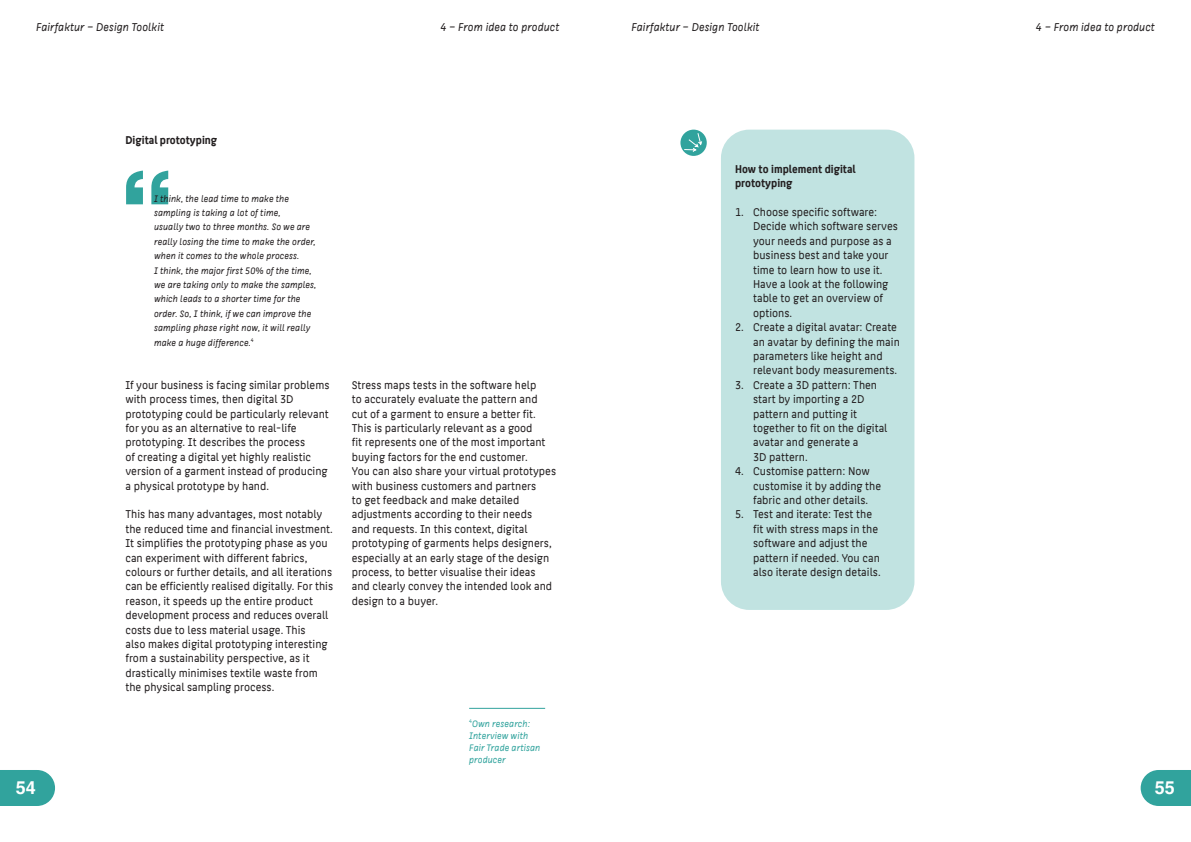
<style>
.page{position:relative;width:1191px;height:842px;background:#fff}
.page>*{position:absolute;margin:0;border:0;box-sizing:border-box;transform-origin:0 0}
.t1{font:101.2px "Krungthep";color:#31a39d}
.t2{font:700 18px "Helvetica";color:#fff}
.t3{font:12px/14.4px "HTW Berlin Office";color:#231f20}
.t4{font:italic 12px "HTW Berlin Office";color:#231f20}
.t5{font:700 12px/14.4px "HTW Berlin Office";color:#231f20}
.t6{font:italic 10px/14.4px "HTW Berlin Office";color:#231f20}
.t7{font:italic 10px/12px "HTW Berlin Office";color:#31a39d}
</style>
<div class="page">
<svg style="left:0;top:770px;width:55px;height:36px;background:#3fa9a3"></svg>
<svg style="left:1140px;top:770px;width:51px;height:36px;background:#43aba5"></svg>
<div style="left:721px;top:130px;width:193px;height:480px;background:#c1e3e1;border-radius:28px"></div>
<hr style="left:469px;top:708px;width:76px;height:1px;background:#31a39d">
<svg style="left:680px;top:130px;width:27px;height:26px"></svg>
<svg style="left:683px;top:132px;width:20px;height:21px"></svg>
<p class="t4" style="left:36px;top:20px;width:130px">Fairfaktur – Design Toolkit</p>
<p class="t4" style="left:631px;top:20px;width:130px">Fairfaktur – Design Toolkit</p>
<p class="t4" style="left:440px;top:20px;width:121px">4 – From idea to product</p>
<p class="t4" style="left:1035px;top:20px;width:121px">4 – From idea to product</p>
<p class="t5" style="left:125px;top:133px;width:93px">Digital prototyping</p>
<h1 class="t1" style="left:118px;top:152px;width:61px">“</h1>
<p class="t6" style="left:154px;top:191px;width:164px">I think, the lead time to make the sampling is taking a lot of time,<br>usually two to three months. So we are really losing the time to make the order, when it comes to the whole process.<br>I think, the major first 50% of the time, we are taking only to make the samples, which leads to a shorter time for the order. So, I think, if we can improve the sampling phase right now, it will really make a huge difference.<sup>4</sup></p>
<p class="t3" style="left:125px;top:378px;width:206px">If your business is facing similar problems with process times, then digital 3D prototyping could be particularly relevant for you as an alternative to real-life prototyping. It describes the process<br>of creating a digital yet highly realistic version of a garment instead of producing a physical prototype by hand.</p>
<p class="t3" style="left:125px;top:507px;width:209px">This has many advantages, most notably the reduced time and financial investment.<br>It simplifies the prototyping phase as you can experiment with different fabrics, colours or further details, and all iterations can be efficiently realised digitally. For this reason, it speeds up the entire product development process and reduces overall costs due to less material usage. This<br>also makes digital prototyping interesting from a sustainability perspective, as it drastically minimises textile waste from the physical sampling process.</p>
<p class="t3" style="left:352px;top:378px;width:206px">Stress maps tests in the software help<br>to accurately evaluate the pattern and cut of a garment to ensure a better fit.<br>This is particularly relevant as a good<br>fit represents one of the most important buying factors for the end customer.<br>You can also share your virtual prototypes with business customers and partners<br>to get feedback and make detailed adjustments according to their needs<br>and requests. In this context, digital prototyping of garments helps designers, especially at an early stage of the design process, to better visualise their ideas and clearly convey the intended look and design to a buyer.</p>
<p class="t7" style="left:469px;top:717px;width:73px"><sup>4</sup>Own research:<br>Interview with<br>Fair Trade artisan producer</p>
<p class="t5" style="left:735px;top:162px;width:122px">How to implement digital prototyping</p>
<p class="t3" style="left:753px;top:205px;width:146px;text-indent:-18px">1. Choose specific software:<br>Decide which software serves your needs and purpose as a business best and take your time to learn how to use it.<br>Have a look at the following table to get an overview of options.</p>
<p class="t3" style="left:753px;top:320px;width:148px;text-indent:-18px">2. Create a digital avatar: Create an avatar by defining the main parameters like height and relevant body measurements.</p>
<p class="t3" style="left:753px;top:378px;width:136px;text-indent:-18px">3. Create a 3D pattern: Then start by importing a 2D pattern and putting it together to fit on the digital avatar and generate a<br>3D pattern.</p>
<p class="t3" style="left:753px;top:464px;width:130px;text-indent:-18px">4. Customise pattern: Now customise it by adding the fabric and other details.</p>
<p class="t3" style="left:753px;top:507px;width:129px;text-indent:-18px">5. Test and iterate: Test the fit with stress maps in the software and adjust the pattern if needed. You can also iterate design details.</p>
<h2 class="t2" style="left:16px;top:777px;width:22px">54</h2>
<h2 class="t2" style="left:1155px;top:777px;width:22px">55</h2>
</div>
